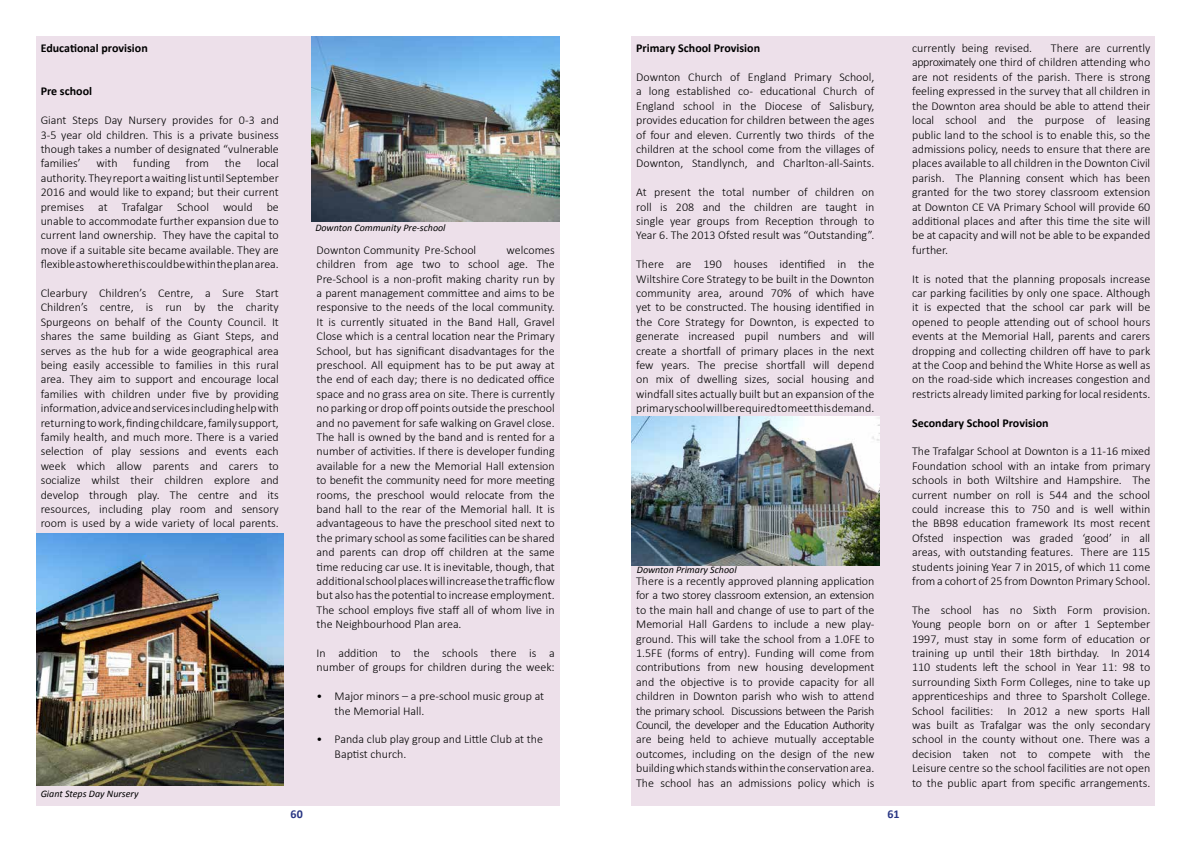
<style>
.page{position:relative;width:1191px;height:842px;background:#fff}
.page>*{position:absolute;margin:0;border:0;box-sizing:border-box;transform-origin:0 0}
.t1{font:300 12px/14.4px "Calibri";color:#000;text-align:justify}
.t2{font:700 12px "Calibri";color:#000}
.t3{font:700 12px "Calibri";color:#283583}
.t4{font:italic 10px "Calibri";color:#000}
</style>
<div class="page">
<div style="left:631px;top:36px;width:524px;height:770px;background:#ede0ea"></div>
<img style="left:631px;top:417px;width:248px;height:149px">
<div style="left:36px;top:36px;width:523px;height:770px;background:#ede0ea"></div>
<img style="left:312px;top:36px;width:247px;height:186px">
<img style="left:36px;top:533px;width:247px;height:253px">
<p class="t2" style="left:41px;top:40px;width:109px">Educational provision</p>
<p class="t2" style="left:41px;top:84px;width:53px">Pre school</p>
<p class="t1" style="left:41px;top:112px;width:240px">Giant Steps Day Nursery provides for 0-3 and 3-5 year old children. This is a private business though takes a number of designated “vulnerable families’</p>
<p class="t1" style="left:96px;top:156px;width:23px">with</p>
<p class="t1" style="left:133px;top:156px;width:38px">funding</p>
<p class="t1" style="left:186px;top:156px;width:25px">from</p>
<p class="t1" style="left:225px;top:156px;width:18px">the</p>
<p class="t1" style="left:41px;top:156px;width:240px;text-indent:216px">local authority. They report a waiting list until September 2016 and would like to expand; but their current premises at Trafalgar School would be unable to accommodate further expansion due to current land ownership. They have the capital to move if a suitable site became available. They are flexible as to where this could be within the plan area.</p>
<p class="t1" style="left:41px;top:285px;width:240px">Clearbury Children’s Centre, a Sure Start Children’s centre, is run by the charity Spurgeons on behalf of the County Council. It shares the same building as Giant Steps, and serves as the hub for a wide geographical area being easily accessible to families in this rural area. They aim to support and encourage local families with children under five by providing information, advice and services including help with returning to work, finding childcare, family support, family health, and much more. There is a varied selection of play sessions and events each week which allow parents and carers to socialize whilst their children explore and develop through play. The centre and its resources, including play room and sensory room is used by a wide variety of local parents.</p>
<p class="t4" style="left:41px;top:786px;width:99px">Giant Steps Day Nursery</p>
<p class="t3" style="left:291px;top:806px;width:14px">60</p>
<p class="t4" style="left:315px;top:221px;width:132px">Downton Community Pre-school</p>
<p class="t1" style="left:316px;top:242px;width:240px;text-indent:190px">welcomes children from age two to school age. The Pre-School is a non-profit making charity run by a parent management committee and aims to be responsive to the needs of the local community.<br>It is currently situated in the Band Hall, Gravel Close which is a central location near the Primary School, but has significant disadvantages for the preschool. All equipment has to be put away at the end of each day; there is no dedicated office space and no grass area on site. There is currently no parking or drop off points outside the preschool and no pavement for safe walking on Gravel close.<br>The hall is owned by the band and is rented for a number of activities. If there is developer funding available for a new the Memorial Hall extension to benefit the community need for more meeting rooms, the preschool would relocate from the band hall to the rear of the Memorial hall. It is advantageous to have the preschool sited next to the primary school as some facilities can be shared and parents can drop off children at the same time reducing car use. It is inevitable, though, that additional school places will increase the traffic flow but also has the potential to increase employment.<br>The school employs five staff all of whom live in the Neighbourhood Plan area.</p>
<p class="t1" style="left:316px;top:645px;width:240px">In addition to the schools there is a number of groups for children during the week:</p>
<p class="t1" style="left:334px;top:688px;width:211px;text-indent:-18px">• Major minors – a pre-school music group at the Memorial Hall.</p>
<p class="t1" style="left:334px;top:732px;width:210px;text-indent:-18px">• Panda club play group and Little Club at the<br>Baptist church.</p>
<p class="t1" style="left:316px;top:242px;width:161px">Downton Community Pre-School</p>
<p class="t2" style="left:636px;top:40px;width:125px">Primary School Provision</p>
<p class="t1" style="left:636px;top:69px;width:240px">Downton Church of England Primary School, a long established co- educational Church of England school in the Diocese of Salisbury, provides education for children between the ages of four and eleven. Currently two thirds of the children at the school come from the villages of Downton, Standlynch, and Charlton-all-Saints.</p>
<p class="t1" style="left:636px;top:184px;width:240px">At present the total number of children on roll is 208 and the children are taught in single year groups from Reception through to Year 6. The 2013 Ofsted result was “Outstanding”.</p>
<p class="t1" style="left:636px;top:256px;width:240px">There are 190 houses identified in the Wiltshire Core Strategy to be built in the Downton community area, around 70% of which have yet to be constructed. The housing identified in the Core Strategy for Downton, is expected to generate increased pupil numbers and will create a shortfall of primary places in the next few years. The precise shortfall will depend on mix of dwelling sizes, social housing and windfall sites actually built but an expansion of the primary school will be required to meet this demand.</p>
<p class="t4" style="left:637px;top:563px;width:101px">Downton Primary School</p>
<p class="t1" style="left:636px;top:573px;width:240px">There is a recently approved planning application for a two storey classroom extension, an extension to the main hall and change of use to part of the Memorial Hall Gardens to include a new play&shy;ground. This will take the school from a 1.0FE to 1.5FE (forms of entry). Funding will come from contributions from new housing development and the objective is to provide capacity for all children in Downton parish who wish to attend the primary school. Discussions between the Parish Council, the developer and the Education Authority are being held to achieve mutually acceptable outcomes, including on the design of the new building which stands within the conservation area.<br>The school has an admissions policy which is</p>
<p class="t3" style="left:887px;top:806px;width:14px">61</p>
<p class="t1" style="left:912px;top:40px;width:240px;text-indent:139px">There are currently approximately one third of children attending who are not residents of the parish. There is strong feeling expressed in the survey that all children in the Downton area should be able to attend their local school and the purpose of leasing public land to the school is to enable this, so the admissions policy, needs to ensure that there are places available to all children in the Downton Civil parish. The Planning consent which has been granted for the two storey classroom extension at Downton CE VA Primary School will provide 60 additional places and after this time the site will be at capacity and will not be able to be expanded further.</p>
<p class="t1" style="left:912px;top:271px;width:240px">It is noted that the planning proposals increase car parking facilities by only one space. Although it is expected that the school car park will be opened to people attending out of school hours events at the Memorial Hall, parents and carers dropping and collecting children off have to park at the Coop and behind the White Horse as well as on the road-side which increases congestion and restricts already limited parking for local residents.</p>
<p class="t2" style="left:912px;top:415px;width:138px">Secondary School Provision</p>
<p class="t1" style="left:912px;top:444px;width:240px">The Trafalgar School at Downton is a 11-16 mixed Foundation school with an intake from primary schools in both Wiltshire and Hampshire. The current number on roll is 544 and the school could increase this to 750 and is well within the BB98 education framework Its most recent Ofsted inspection was graded ‘good’ in all areas, with outstanding features. There are 115 students joining Year 7 in 2015, of which 11 come from a cohort of 25 from Downton Primary School.</p>
<p class="t1" style="left:912px;top:602px;width:240px">The school has no Sixth Form provision.<br>Young people born on or after 1 September 1997, must stay in some form of education or training up until their 18th birthday. In 2014<br>110 students left the school in Year 11: 98 to surrounding Sixth Form Colleges, nine to take up apprenticeships and three to Sparsholt College.<br>School facilities: In 2012 a new sports Hall was built as Trafalgar was the only secondary school in the county without one. There was a decision taken not to compete with the Leisure centre so the school facilities are not open to the public apart from specific arrangements.</p>
<p class="t1" style="left:912px;top:40px;width:122px">currently being revised.</p>
</div>
